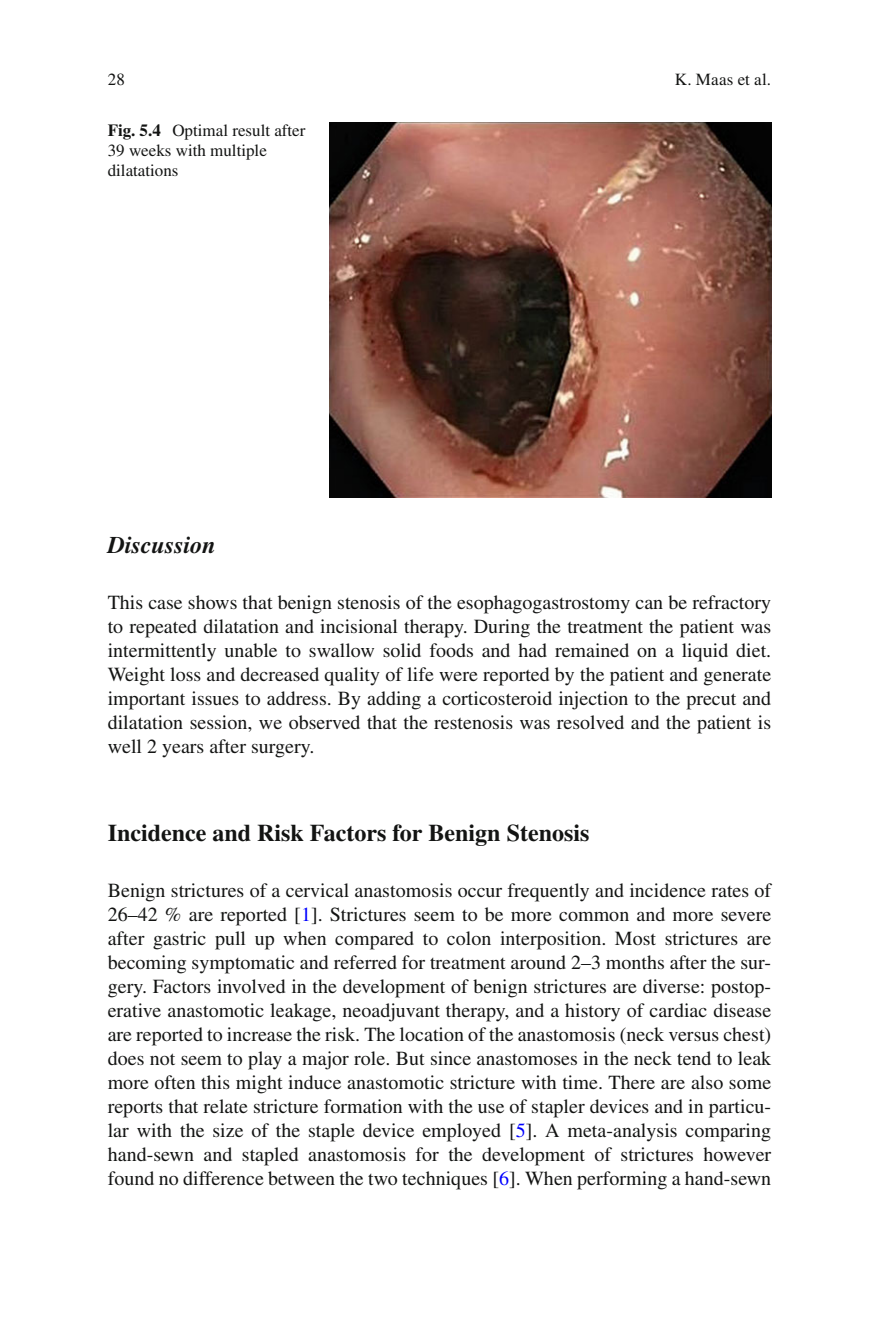
<style>
.page{position:relative;width:879px;height:1333px;background:#fff}
.page>*{position:absolute;margin:0;border:0;box-sizing:border-box;transform-origin:0 0}
.t1{font:700 24px "Times";color:#131413}
.t2{font:italic 700 24px "Times";color:#131413}
.t3{font:20px/24px "Times";color:#131413;text-align:justify}
.t4{font:17px/20px "Times";color:#131413}
.s1{font-weight:700}
.s2{color:#00f}
</style>
<div class="page">
<img style="left:329px;top:122px;width:442px;height:376px">
<p class="t4" style="left:108px;top:71px;width:19px">28</p>
<p class="t4" style="left:108px;top:121px;width:199px"><span class="s1">Fig. 5.4</span> Optimal result after<br>39 weeks with multiple dilatations</p>
<p class="t2" style="left:108px;top:536px;width:110px">Discussion</p>
<p class="t4" style="left:675px;top:71px;width:98px">K. Maas et al.</p>
<p class="t3" style="left:108px;top:592px;width:665px">This case shows that benign stenosis of the esophagogastrostomy can be refractory to repeated dilatation and incisional therapy. During the treatment the patient was intermittently unable to swallow solid foods and had remained on a liquid diet.<br>Weight loss and decreased quality of life were reported by the patient and generate important issues to address. By adding a corticosteroid injection to the precut and dilatation session, we observed that the restenosis was resolved and the patient is well 2 years after surgery.</p>
<p class="t1" style="left:108px;top:824px;width:483px">Incidence and Risk Factors for Benign Stenosis</p>
<p class="t3" style="left:108px;top:880px;width:665px">Benign strictures of a cervical anastomosis occur frequently and incidence rates of 26–42 % are reported [ <span class="s2">1</span> ]. Strictures seem to be more common and more severe after gastric pull up when compared to colon interposition. Most strictures are becoming symptomatic and referred for treatment around 2–3 months after the sur&shy;gery. Factors involved in the development of benign strictures are diverse: postop&shy;erative anastomotic leakage, neoadjuvant therapy, and a history of cardiac disease are reported to increase the risk. The location of the anastomosis (neck versus chest) does not seem to play a major role. But since anastomoses in the neck tend to leak more often this might induce anastomotic stricture with time. There are also some reports that relate stricture formation with the use of stapler devices and in particu&shy;lar with the size of the staple device employed [ <span class="s2">5</span> ]. A meta-analysis comparing hand-sewn and stapled anastomosis for the development of strictures however found no difference between the two techniques [ <span class="s2">6</span> ]. When performing a hand-sewn</p>
</div>
